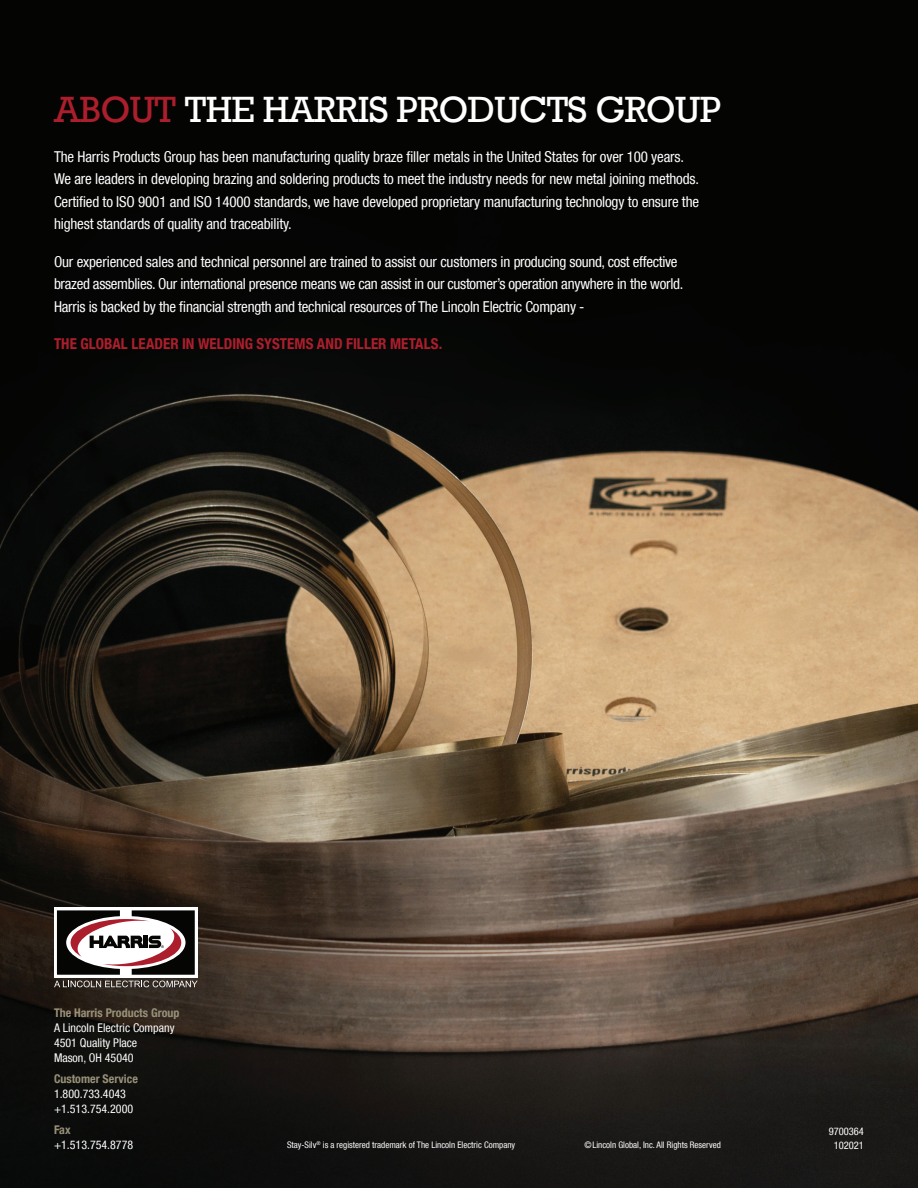
<style>
.page{position:relative;width:918px;height:1188px;background:#fff}
.page>*{position:absolute;margin:0;border:0;box-sizing:border-box;transform-origin:0 0}
.t1{font:37.5px "Rockwell";letter-spacing:-.02em;color:#fff}
.t2{font:condensed 15px/22.5px "Helvetica Neue LT Com";letter-spacing:-.01em;color:#fff}
.t3{font:700 condensed 15px "Helvetica Neue LT Com";letter-spacing:.005em;color:#ad1e2c}
.t4{font:condensed 12px/15px "Helvetica Neue LT Com";color:#fff}
.t5{font:700 condensed 12px "Helvetica Neue LT Com";color:#989077}
.t6{font:condensed 10.5px "Helvetica Neue LT Com";color:#fff}
.t7{font:condensed 9px "Helvetica Neue LT Com";color:#fff}
.s1{color:#ad1e2c}
</style>
<div class="page">
<img style="left:0;top:0;width:918px;height:1188px">
<div style="left:54px;top:907px;width:144px;height:71px;background:#fff"></div>
<svg style="left:57px;top:910px;width:138px;height:65px"></svg>
<svg style="left:54px;top:981px;width:144px;height:6px"></svg>
<h1 class="t1" style="left:54px;top:88px;width:669px"><span class="s1">ABOUT</span> THE HARRIS PRODUCTS GROUP</h1>
<p class="t2" style="left:54px;top:145px;width:647px">The Harris Products Group has been manufacturing quality braze filler metals in the United States for over 100 years.<br>We are leaders in developing brazing and soldering products to meet the industry needs for new metal joining methods.<br>Certified to ISO 9001 and ISO 14000 standards, we have developed proprietary manufacturing technology to ensure the highest standards of quality and traceability.</p>
<p class="t2" style="left:54px;top:250px;width:631px">Our experienced sales and technical personnel are trained to assist our customers in producing sound, cost effective brazed assemblies. Our international presence means we can assist in our customer’s operation anywhere in the world.<br>Harris is backed by the financial strength and technical resources of The Lincoln Electric Company -</p>
<p class="t3" style="left:54px;top:335px;width:390px">THE GLOBAL LEADER IN WELDING SYSTEMS AND FILLER METALS.</p>
<p class="t5" style="left:54px;top:1005px;width:127px">The Harris Products Group</p>
<p class="t4" style="left:54px;top:1020px;width:122px">A Lincoln Electric Company<br>4501 Quality Place<br>Mason, OH 45040</p>
<p class="t5" style="left:54px;top:1071px;width:85px">Customer Service</p>
<p class="t4" style="left:54px;top:1086px;width:81px">1.800.733.4043 +1.513.754.2000</p>
<p class="t5" style="left:54px;top:1122px;width:18px">Fax</p>
<p class="t4" style="left:54px;top:1137px;width:81px">+1.513.754.8778</p>
<p class="t6" style="left:829px;top:1125px;width:37px">9700364</p>
<p class="t7" style="left:287px;top:1140px;width:230px">Stay-Silv<sup>®</sup> is a registered trademark of The Lincoln Electric Company</p>
<p class="t6" style="left:834px;top:1139px;width:32px">102021</p>
<p class="t7" style="left:585px;top:1140px;width:138px">©Lincoln Global, Inc. All Rights Reserved</p>
</div>
